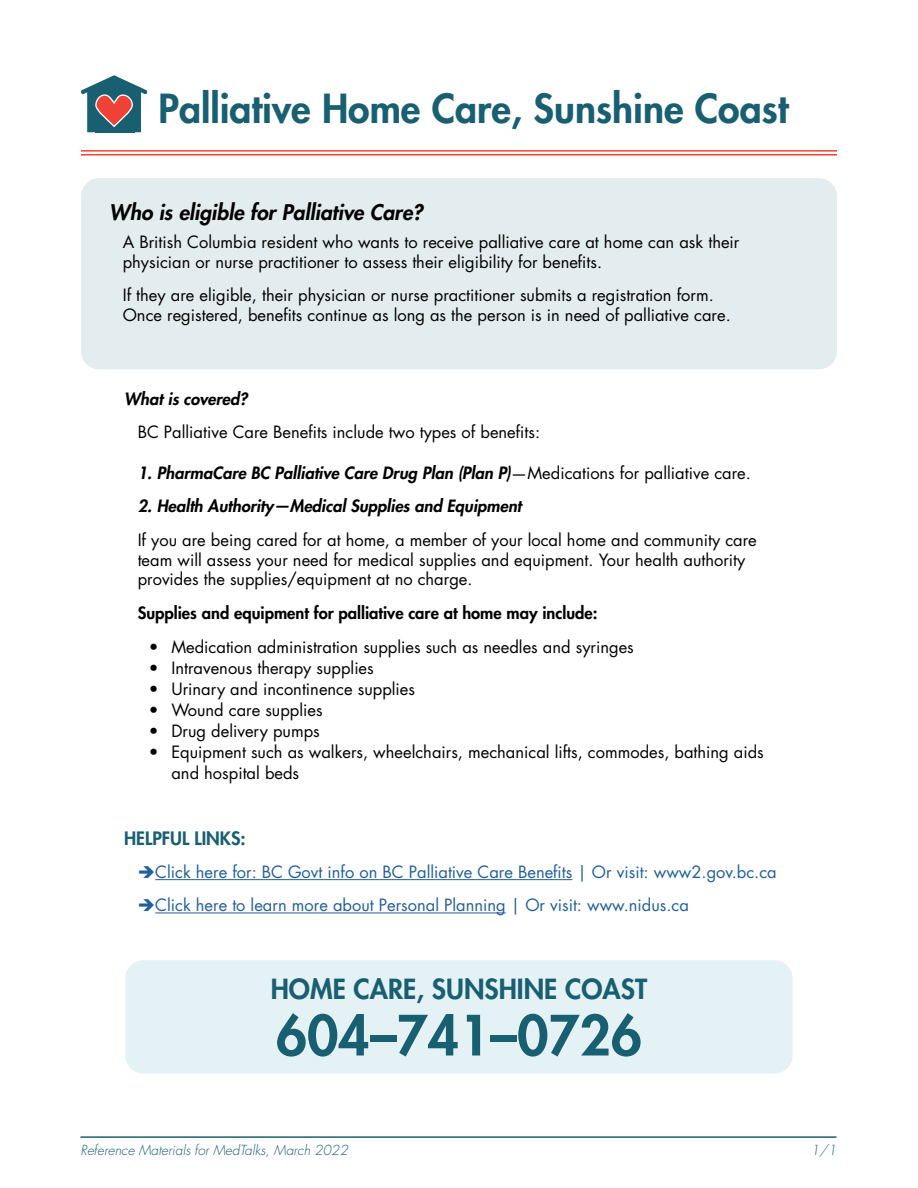
<style>
.page{position:relative;width:918px;height:1188px;background:#fff}
.page>*{position:absolute;margin:0;border:0;box-sizing:border-box;transform-origin:0 0}
.t1{font:800 54px "Futura";color:#195f72}
.t2{font:800 39px "Futura";color:#195f72}
.t3{font:800 27px "Futura";color:#195f72}
.t4{font:italic 800 21px "Futura";color:#000}
.Column_Titles{font:800 18px "Futura";color:#195f72}
.Copy{font:16.5px/19.8px "Futura";color:#000}
.Copy-2{font:16.5px "Futura";color:#215e9e}
.Copy-3{font:italic 800 16.5px "Futura";color:#000}
.Copy-4{font:800 16.5px "Futura";color:#000}
.Copy_Bold_Italics{font:italic 800 16.5px "Futura";color:#000}
.t5{font:italic 300 13.5px "Futura";color:#195f72}
.s1{font-weight:400;font-style:normal}
</style>
<div class="page">
<hr style="left:80px;top:1136px;width:756px;height:2px;background:#195f72">
<div style="left:81px;top:178px;width:756px;height:191px;background:#e3ecee;border-radius:18px"></div>
<svg style="left:81px;top:75px;width:66px;height:57px"></svg>
<hr style="left:81px;top:150px;width:756px;height:2px;background:#ef4136">
<hr style="left:81px;top:154px;width:756px;height:2px;background:#ef4136">
<hr style="left:155px;top:879px;width:417px;height:1px;background:#215e9e">
<hr style="left:155px;top:913px;width:351px;height:1px;background:#215e9e">
<div style="left:125px;top:960px;width:668px;height:114px;background:#e5f2f5;border-radius:18px"></div>
<p class="t2" style="left:158px;top:84px;width:631px">Palliative Home Care, Sunshine Coast</p>
<p class="t4" style="left:109px;top:199px;width:315px">Who is eligible for Palliative Care?</p>
<p class="Copy" style="left:123px;top:232px;width:618px">A British Columbia resident who wants to receive palliative care at home can ask their physician or nurse practitioner to assess their eligibility for benefits.</p>
<p class="Copy" style="left:123px;top:285px;width:610px">If they are eligible, their physician or nurse practitioner submits a registration form.<br>Once registered, benefits continue as long as the person is in need of palliative care.</p>
<p class="Copy_Bold_Italics" style="left:124px;top:389px;width:125px">What is covered?</p>
<p class="Copy" style="left:138px;top:423px;width:404px">BC Palliative Care Benefits include two types of benefits:</p>
<p class="Copy-3" style="left:138px;top:463px;width:615px">1. PharmaCare BC Palliative Care Drug Plan (Plan P)<span class="s1">—Medications for palliative care.</span></p>
<p class="Copy-3" style="left:138px;top:496px;width:385px">2. Health Authority—Medical Supplies and Equipment</p>
<p class="Copy" style="left:138px;top:530px;width:621px">If you are being cared for at home, a member of your local home and community care team will assess your need for medical supplies and equipment. Your health authority provides the supplies/equipment at no charge.</p>
<p class="Copy-4" style="left:138px;top:602px;width:461px">Supplies and equipment for palliative care at home may include:</p>
<p class="Copy" style="left:149px;top:637px;width:486px">• Medication administration supplies such as needles and syringes</p>
<p class="Copy" style="left:149px;top:658px;width:226px">• Intravenous therapy supplies</p>
<p class="Copy" style="left:149px;top:679px;width:268px">• Urinary and incontinence supplies</p>
<p class="Copy" style="left:149px;top:700px;width:175px">• Wound care supplies</p>
<p class="Copy" style="left:149px;top:721px;width:172px">• Drug delivery pumps</p>
<p class="Copy" style="left:171px;top:742px;width:594px;line-height:21px;text-indent:-22px">• Equipment such as walkers, wheelchairs, mechanical lifts, commodes, bathing aids and hospital beds</p>
<p class="Column_Titles" style="left:124px;top:827px;width:123px">HELPFUL LINKS:</p>
<p class="Copy-2" style="left:138px;top:861px;width:641px">➔Click here for: BC Govt info on BC Palliative Care Benefits | Or visit: www2.gov.bc.ca</p>
<p class="Copy-2" style="left:138px;top:895px;width:553px">➔Click here to learn more about Personal Planning | Or visit: www.nidus.ca</p>
<p class="t3" style="left:271px;top:972px;width:378px">HOME CARE, SUNSHINE COAST</p>
<p class="t1" style="left:276px;top:1001px;width:368px">604–741–0726</p>
<p class="t5" style="left:80px;top:1142px;width:269px">Reference Materials for MedTalks, March 2022</p>
<p class="t5" style="left:811px;top:1142px;width:27px">1/1</p>
</div>
